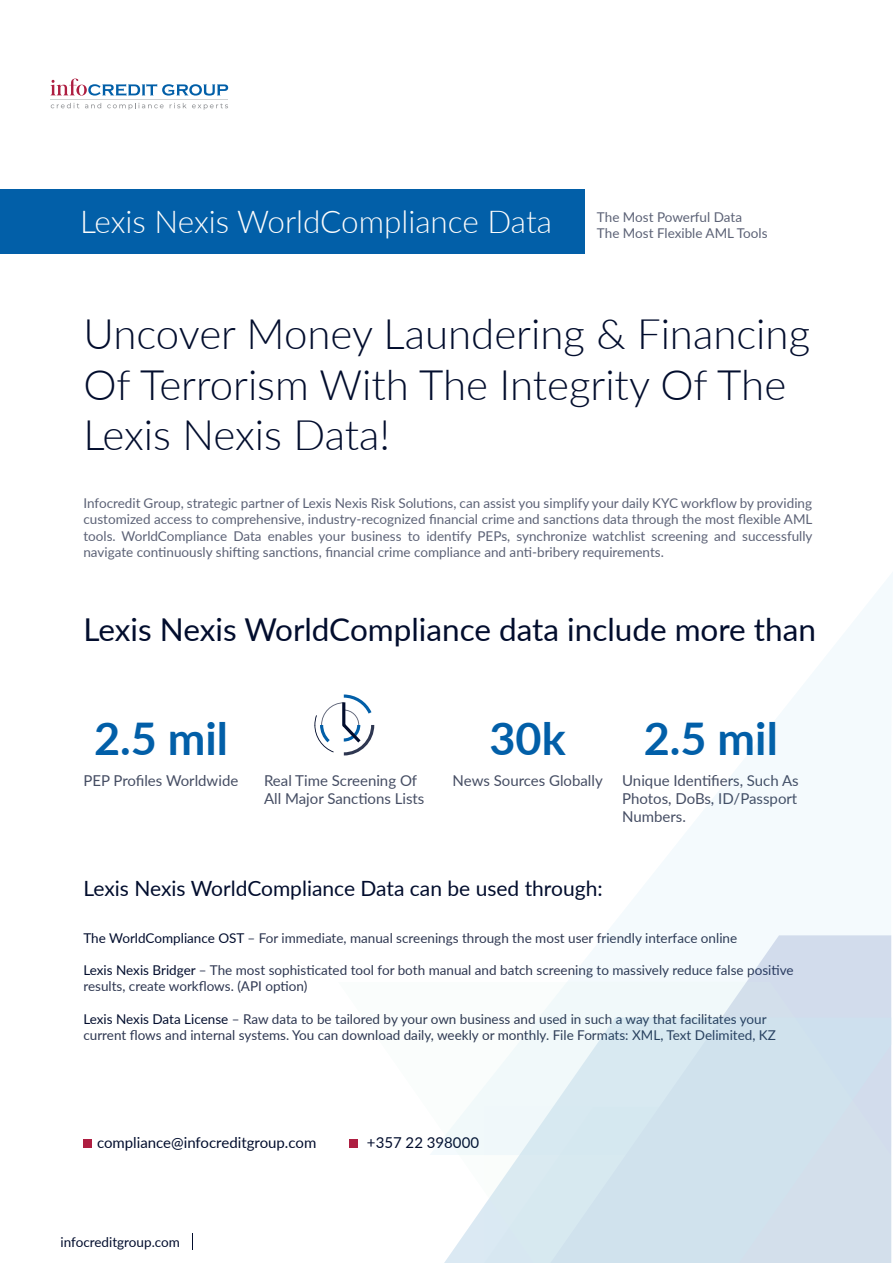
<style>
.page{position:relative;width:893px;height:1263px;background:#fff}
.page>*{position:absolute;margin:0;border:0;box-sizing:border-box;transform-origin:0 0}
.t1{font:700 45px "Lato";color:#025fa8}
.t2{font:300 42px/50.4px "Lato";color:#020d2d}
.t3{font:31.5px "Lato";color:#020d2d}
.t4{font:300 31.5px "Lato";color:#fcfcfc}
.t5{font:21px "Lato";color:#020d2d}
.t6{font:15px/18px "Lato";color:#454d63;text-align:justify}
.t7{font:15px "Lato";color:#020d2d}
.t8{font:13.5px/16.2px "Lato";color:#5c6276}
.t9{font:13.5px/16.2px "Lato";color:#2e3751}
.t10{font:13.5px "Lato";color:#020d2d}
.s1{color:#020d2d}
</style>
<div class="page">
<svg style="left:192px;top:1234px;width:1px;height:16px"></svg>
<div style="left:0;top:189px;width:584px;height:64px;background:#025fa8"></div>
<svg style="left:314px;top:694px;width:60px;height:61px"></svg>
<div style="left:83px;top:1139px;width:9px;height:9px;background:#ae1e41"></div>
<svg style="left:50px;top:79px;width:178px;height:17px"></svg>
<hr style="left:51px;top:100px;width:177px;height:1px;background:#d0d2d3">
<svg style="left:51px;top:103px;width:28px;height:5px"></svg>
<svg style="left:85px;top:103px;width:16px;height:5px"></svg>
<svg style="left:107px;top:103px;width:57px;height:7px"></svg>
<svg style="left:170px;top:103px;width:58px;height:7px"></svg>
<svg style="left:605px;top:574px;width:287px;height:581px;fill:#f5fafd"></svg>
<svg style="left:568px;top:935px;width:323px;height:47px;fill:#f4fafd"></svg>
<svg style="left:349px;top:982px;width:542px;height:281px"></svg>
<h3 class="t4" style="left:80px;top:200px;width:473px">Lexis Nexis WorldCompliance Data</h3>
<p class="t8" style="left:597px;top:208px;width:172px">The Most Powerful Data<br>The Most Flexible AML Tools</p>
<h2 class="t2" style="left:83px;top:307px;width:728px">Uncover Money Laundering &amp; Financing<br>Of Terrorism With The Integrity Of The<br>Lexis Nexis Data!</h2>
<p class="t8" style="left:83px;top:495px;width:731px;text-align:justify">Infocredit Group, strategic partner of Lexis Nexis Risk Solutions, can assist you simplify your daily KYC workflow by providing customized access to comprehensive, industry-recognized financial crime and sanctions data through the most flexible AML tools. WorldCompliance Data enables your business to identify PEPs, synchronize watchlist screening and successfully navigate continuously shifting sanctions, financial crime compliance and anti-bribery requirements.</p>
<h3 class="t3" style="left:83px;top:607px;width:734px">Lexis Nexis WorldCompliance data include more than</h3>
<h1 class="t1" style="left:94px;top:706px;width:136px">2.5 mil</h1>
<p class="t6" style="left:83px;top:770px;width:156px">PEP Profiles Worldwide</p>
<p class="t6" style="left:264px;top:770px;width:162px">Real Time Screening Of<br>All Major Sanctions Lists</p>
<h1 class="t1" style="left:489px;top:706px;width:78px">30k</h1>
<p class="t6" style="left:453px;top:770px;width:152px">News Sources Globally</p>
<h1 class="t1" style="left:644px;top:706px;width:136px">2.5 mil</h1>
<p class="t6" style="left:622px;top:770px;width:178px">Unique Identifiers, Such As Photos, DoBs, ID/Passport Numbers.</p>
<h3 class="t5" style="left:83px;top:873px;width:521px">Lexis Nexis WorldCompliance Data can be used through:</h3>
<p class="t9" style="left:83px;top:929px;width:655px"><span class="s1">The WorldCompliance OST</span> – For immediate, manual screenings through the most user friendly interface online</p>
<p class="t9" style="left:83px;top:961px;width:712px"><span class="s1">Lexis Nexis Bridger</span> – The most sophisticated tool for both manual and batch screening to massively reduce false positive results, create workflows. (API option)</p>
<p class="t9" style="left:83px;top:1010px;width:694px"><span class="s1">Lexis Nexis Data License</span> – Raw data to be tailored by your own business and used in such a way that facilitates your current flows and internal systems. You can download daily, weekly or monthly. File Formats: XML, Text Delimited, KZ</p>
<p class="t7" style="left:97px;top:1132px;width:221px">compliance@infocreditgroup.com</p>
<p class="t7" style="left:367px;top:1132px;width:114px">+357 22 398000</p>
<p class="t10" style="left:61px;top:1232px;width:121px">infocreditgroup.com</p>
</div>
